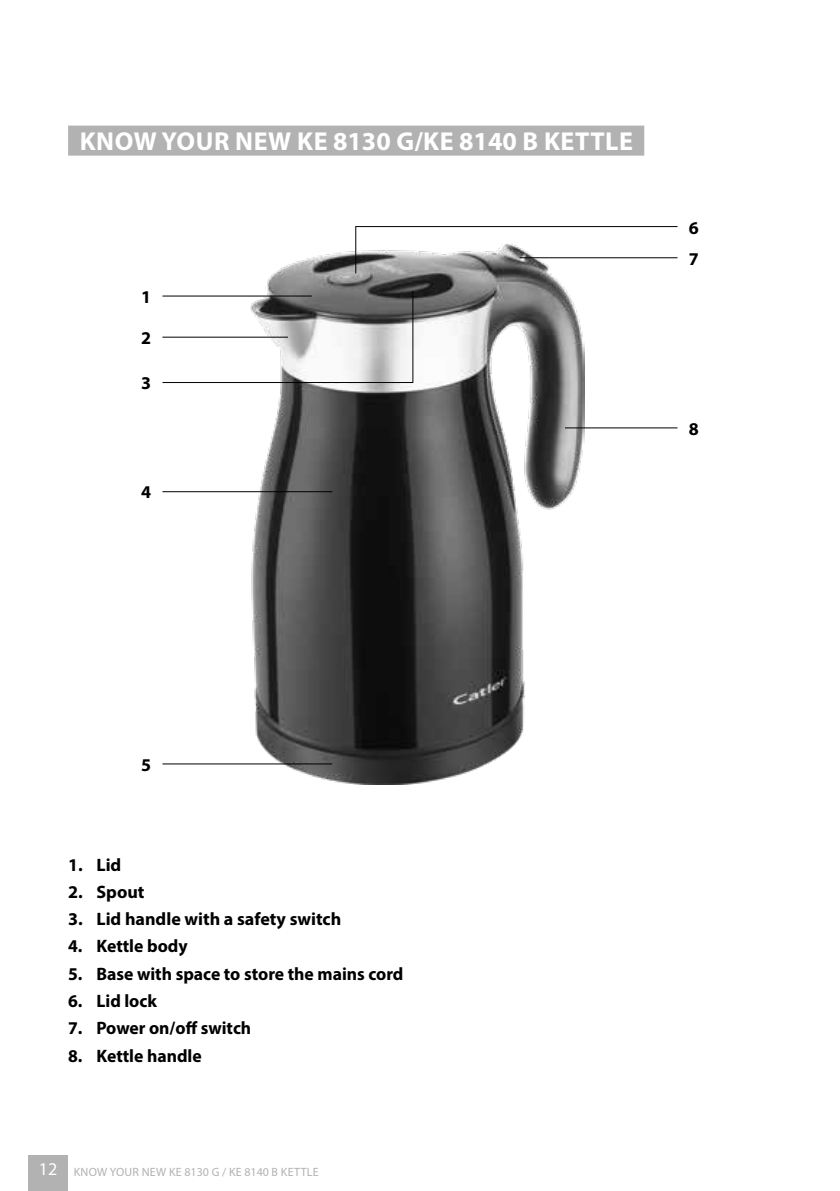
<style>
.page{position:relative;width:840px;height:1191px;background:#fff}
.page>*{position:absolute;margin:0;border:0;box-sizing:border-box;transform-origin:0 0}
.t1{font:700 26px "Myriad Pro";letter-spacing:.02em;color:#fff}
.t2{font:700 18px "Myriad Pro";color:#000}
.t3{font:12px "Myriad Pro";letter-spacing:.02em;color:#b2b2b2}
.s1{font-size:18px;color:#fff}
</style>
<div class="page">
<div style="left:28px;top:1155px;width:40px;height:36px;background:#b2b2b2"></div>
<div style="left:68px;top:126px;width:576px;height:30px;background:#b2b2b2"></div>
<hr style="left:839px;top:0;width:1px;height:1191px;background:#b2b2b2">
<img style="left:250px;top:244px;width:334px;height:540px">
<hr style="left:162px;top:296px;width:149px;height:1px;background:#000">
<hr style="left:162px;top:337px;width:126px;height:1px;background:#000">
<hr style="left:355px;top:226px;width:322px;height:1px;background:#000">
<hr style="left:564px;top:427px;width:113px;height:1px;background:#000">
<hr style="left:519px;top:257px;width:158px;height:1px;background:#000">
<hr style="left:162px;top:382px;width:251px;height:1px;background:#000">
<hr style="left:162px;top:491px;width:170px;height:1px;background:#000">
<hr style="left:412px;top:291px;width:1px;height:92px;background:#000">
<hr style="left:162px;top:763px;width:170px;height:1px;background:#000">
<hr style="left:355px;top:226px;width:1px;height:47px;background:#000">
<h1 class="t1" style="left:80px;top:124px;width:554px">KNOW YOUR NEW KE 8130 G/KE 8140 B KETTLE</h1>
<p class="t2" style="left:141px;top:285px;width:11px">1</p>
<p class="t2" style="left:141px;top:326px;width:11px">2</p>
<p class="t2" style="left:141px;top:371px;width:11px">3</p>
<p class="t2" style="left:141px;top:480px;width:11px">4</p>
<p class="t2" style="left:688px;top:216px;width:11px">6</p>
<p class="t2" style="left:688px;top:247px;width:11px">7</p>
<p class="t2" style="left:688px;top:417px;width:11px">8</p>
<p class="t2" style="left:141px;top:753px;width:11px">5</p>
<p class="t2" style="left:68px;top:852px;width:55px">1. Lid</p>
<p class="t2" style="left:68px;top:880px;width:78px">2. Spout</p>
<p class="t2" style="left:68px;top:907px;width:274px">3. Lid handle with a safety switch</p>
<p class="t2" style="left:68px;top:934px;width:121px">4. Kettle body</p>
<p class="t2" style="left:68px;top:962px;width:337px">5. Base with space to store the mains cord</p>
<p class="t2" style="left:68px;top:989px;width:90px">6. Lid lock</p>
<p class="t2" style="left:68px;top:1016px;width:185px">7. Power on/off switch</p>
<p class="t2" style="left:68px;top:1043px;width:135px">8. Kettle handle</p>
<p class="t3" style="left:39px;top:1164px;width:281px"><span class="s1">12</span> KNOW YOUR NEW KE 8130 G / KE 8140 B KETTLE</p>
</div>
